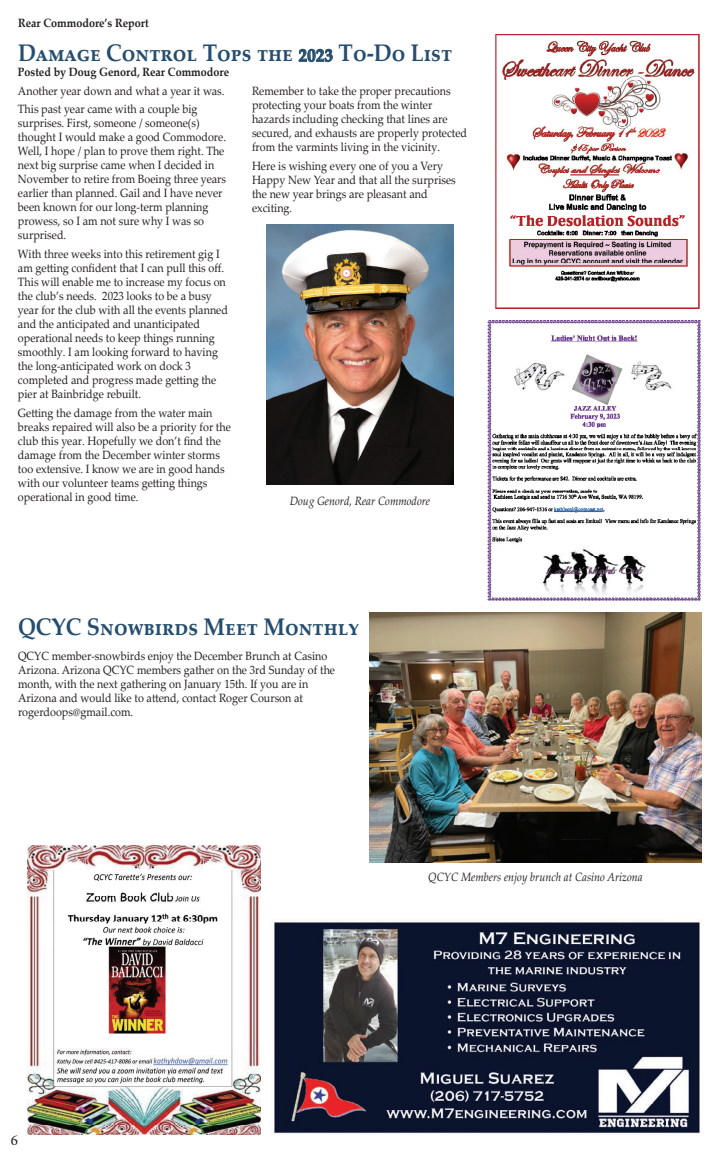
<style>
.page{position:relative;width:720px;height:1152px;background:#fff}
.page>*{position:absolute;margin:0;border:0;box-sizing:border-box;transform-origin:0 0}
.t1{font:700 24px "Palatino Linotype";color:#244d6f;scale:.9 1}
.t2{font:15px "Minion Pro";color:#231f20}
.t3{font:12px/14px "Palatino Linotype";color:#231f20;scale:.9 1}
.t4{font:italic 12px "Palatino Linotype";color:#231f20;scale:.9 1}
.t5{font:700 12px "Palatino Linotype";color:#231f20;scale:.9 1}
.s1{font-size:30px}
</style>
<div class="page">
<img style="left:272px;top:922px;width:429px;height:212px">
<img style="left:27px;top:846px;width:234px;height:289px">
<img style="left:486px;top:320px;width:215px;height:281px">
<img style="left:495px;top:35px;width:205px;height:274px">
<img style="left:369px;top:613px;width:333px;height:250px">
<svg style="left:299px;top:49px;width:34px;height:13px"></svg>
<img style="left:267px;top:224px;width:186px;height:261px">
<p class="t5" style="left:18px;top:14px;width:147px">Rear Commodore’s Report</p>
<h1 class="t1" style="left:18px;top:36px;width:484px">Damage Control Tops the <span class="s1">₂₀₂₃</span> To-Do List</h1>
<p class="t5" style="left:18px;top:64px;width:236px">Posted by Doug Genord, Rear Commodore</p>
<p class="t3" style="left:18px;top:81px;width:231px;line-height:18.5px">Another year down and what a year it was.<br>This past year came with a couple big</p>
<p class="t3" style="left:18px;top:116px;width:233px">surprises. First, someone / someone(s) thought I would make a good Commodore.<br>Well, I hope / plan to prove them right. The next big surprise came when I decided in November to retire from Boeing three years earlier than planned. Gail and I have never been known for our long-term planning prowess, so I am not sure why I was so surprised.</p>
<p class="t3" style="left:18px;top:246px;width:235px">With three weeks into this retirement gig I am getting confident that I can pull this off.<br>This will enable me to increase my focus on the club’s needs. 2023 looks to be a busy year for the club with all the events planned and the anticipated and unanticipated operational needs to keep things running smoothly. I am looking forward to having the long-anticipated work on dock 3 completed and progress made getting the pier at Bainbridge rebuilt.</p>
<p class="t3" style="left:18px;top:405px;width:238px">Getting the damage from the water main breaks repaired will also be a priority for the club this year. Hopefully we don’t find the damage from the December winter storms too extensive. I know we are in good hands with our volunteer teams getting things operational in good time.</p>
<p class="t3" style="left:252px;top:84px;width:241px">Remember to take the proper precautions protecting your boats from the winter hazards including checking that lines are secured, and exhausts are properly protected from the varmints living in the vicinity.</p>
<p class="t3" style="left:252px;top:158px;width:228px">Here is wishing every one of you a Very<br>Happy New Year and that all the surprises the new year brings are pleasant and exciting.</p>
<p class="t4" style="left:290px;top:492px;width:157px">Doug Genord, Rear Commodore</p>
<h1 class="t1" style="left:18px;top:610px;width:380px">QCYC Snowbirds Meet Monthly</h1>
<p class="t3" style="left:18px;top:649px;width:354px">QCYC member-snowbirds enjoy the December Brunch at Casino Arizona. Arizona QCYC members gather on the 3rd Sunday of the month, with the next gathering on January 15th. If you are in Arizona and would like to attend, contact Roger Courson at rogerdoops@gmail.com.</p>
<p class="t4" style="left:428px;top:868px;width:240px">QCYC Members enjoy brunch at Casino Arizona</p>
<p class="t2" style="left:11px;top:1130px;width:9px">6</p>
</div>
